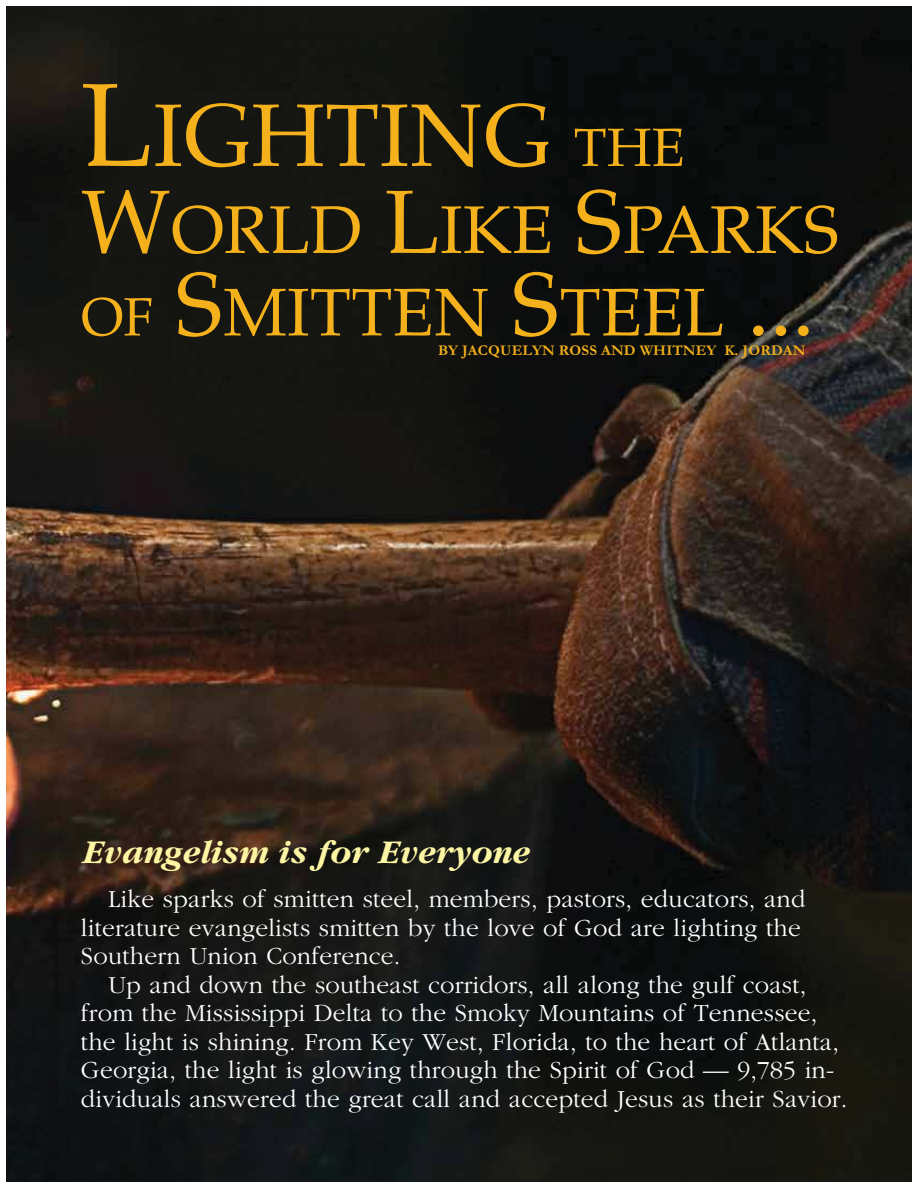
<style>
.page{position:relative;width:918px;height:1188px;background:#fff}
.page>*{position:absolute;margin:0;border:0;box-sizing:border-box;transform-origin:0 0}
.t1{font:88.95px "Palatino";color:#f4b11b}
.t2{font:67.5px/82.5px "Palatino";color:#f4b11b}
.t3{font:italic 700 34.5px "Garamond";color:#fcf5a3}
.t4{font:300 25.5px/28.5px "Garamond";letter-spacing:.01em;color:#fff}
.t5{font:700 15px "Garamond";letter-spacing:.01em;color:#f4b11b}
.s1{font-size:118.5px}
.s2{font-size:54px}
.s3{font-size:90px}
</style>
<div class="page">
<img style="left:7px;top:7px;width:904px;height:1174px">
<h1 class="t1" style="left:81px;top:83px;width:605px"><span class="s1">L</span>IGHTING <span class="s2">THE</span></h1>
<h2 class="t2" style="left:81px;top:189px;width:760px"><span class="s3">W</span>ORLD <span class="s3">L</span>IKE <span class="s3">S</span>PARKS<br><span class="s2">OF</span> <span class="s3">S</span>MITTEN <span class="s3">S</span>TEEL <span class="s3">...</span></h2>
<p class="t5" style="left:438px;top:345px;width:369px">BY JACQUELYN ROSS AND WHITNEY K. JORDAN</p>
<h3 class="t3" style="left:81px;top:839px;width:450px">Evangelism is for Everyone</h3>
<p class="t4" style="left:81px;top:887px;width:726px;text-indent:27px">Like sparks of smitten steel, members, pastors, educators, and literature evangelists smitten by the love of God are lighting the<br>Southern Union Conference.</p>
<p class="t4" style="left:81px;top:972px;width:768px;text-indent:27px">Up and down the southeast corridors, all along the gulf coast, from the Mississippi Delta to the Smoky Mountains of Tennessee, the light is shining. From Key West, Florida, to the heart of Atlanta, Georgia, the light is glowing through the Spirit of God — 9,785 in&shy;dividuals answered the great call and accepted Jesus as their Savior.</p>
</div>
